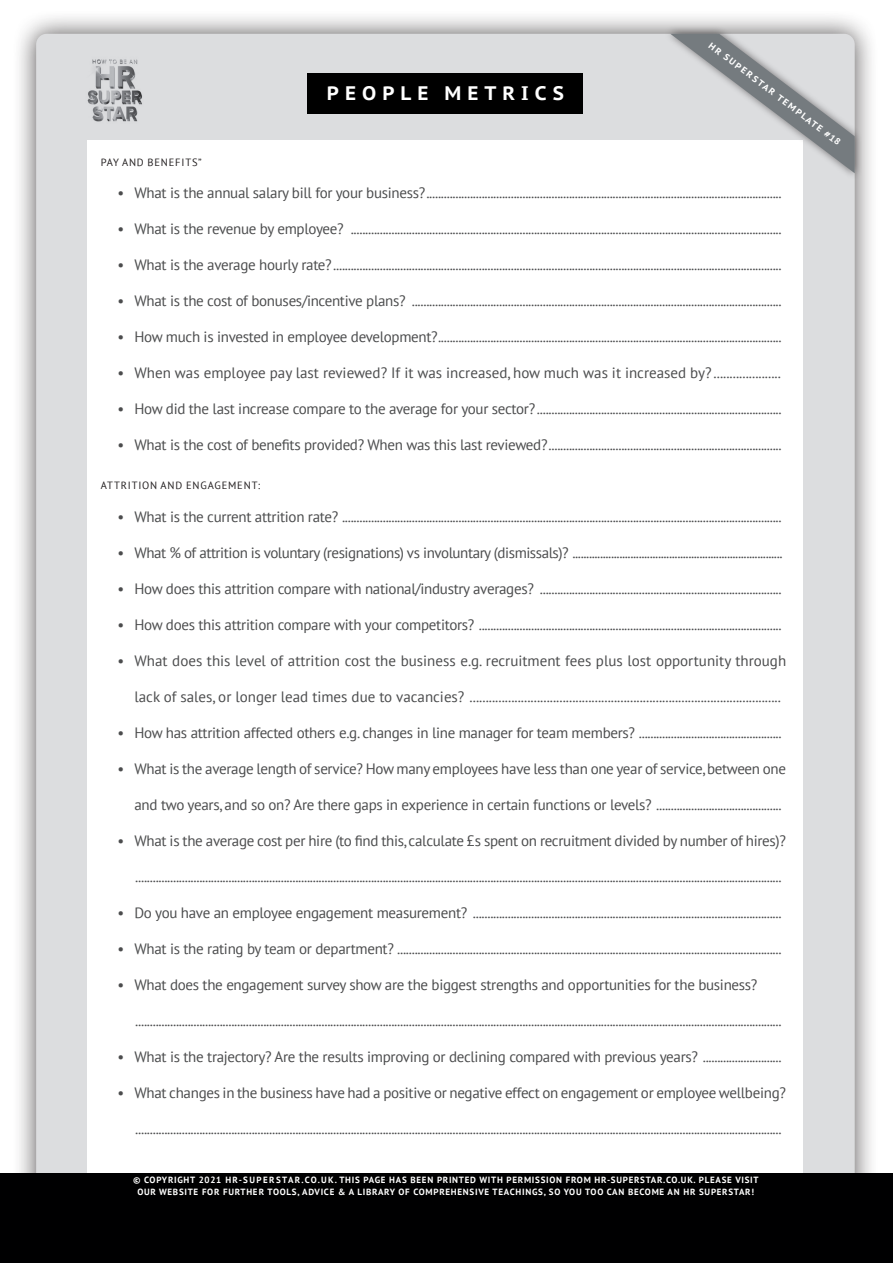
<style>
.page{position:relative;width:893px;height:1263px;background:#fff}
.page>*{position:absolute;margin:0;border:0;box-sizing:border-box;transform-origin:0 0}
.t1{font:700 19.5px "PT Sans Caption";letter-spacing:.31em;color:#fff}
.t2{font:15px "PT Sans";letter-spacing:-.02em;color:#4b4c4d}
.t3{font:15px "PT Sans";color:#4b4c4d}
.t4{font:10.5px "PT Sans";letter-spacing:.08em;color:#231f20}
.t5{font:700 9px/12px "PT Sans";letter-spacing:.08em;color:#fff;text-align:center}
.t6{font:700 9px "PT Sans Caption";color:#fff}
</style>
<div class="page">
<div style="left:12px;top:10px;width:866px;height:1218px;background:#231f20;opacity:.75"></div>
<div style="left:36px;top:34px;width:819px;height:1170px;background:#dcdddf;border-radius:11px"></div>
<div style="left:88px;top:140px;width:715px;height:1034px;background:#fff"></div>
<div style="left:307px;top:73px;width:276px;height:41px;background:#000"></div>
<div style="left:664px;top:25px;width:199px;height:155px;background:#231f20;opacity:.58"></div>
<svg style="left:670px;top:34px;width:185px;height:139px"></svg>
<div style="left:0;top:1174px;width:893px;height:89px;background:#000001"></div>
<img style="left:87px;top:59px;width:55px;height:63px">
<h1 class="t1" style="left:327px;top:80px;width:239px">PEOPLE METRICS</h1>
<p class="t6" style="left:713px;top:40px;width:165px;rotate:37deg">HR SUPERSTAR TEMPLATE #18</p>
<p class="t4" style="left:101px;top:156px;width:102px">PAY AND BENEFITS”</p>
<p class="t2" style="left:117px;top:183px;width:666px">• What is the annual salary bill for your business?..........................................................................................................................</p>
<p class="t2" style="left:117px;top:219px;width:666px">• What is the revenue by employee? ....................................................................................................................................................</p>
<p class="t2" style="left:117px;top:255px;width:666px">• What is the average hourly rate?..........................................................................................................................................................</p>
<p class="t2" style="left:117px;top:291px;width:666px">• What is the cost of bonuses/incentive plans? ...............................................................................................................................</p>
<p class="t2" style="left:117px;top:327px;width:666px">• How much is invested in employee development?......................................................................................................................</p>
<p class="t3" style="left:117px;top:363px;width:665px">• When was employee pay last reviewed? If it was increased, how much was it increased by? .....................</p>
<p class="t2" style="left:117px;top:399px;width:666px">• How did the last increase compare to the average for your sector? ....................................................................................</p>
<p class="t2" style="left:117px;top:435px;width:666px">• What is the cost of benefits provided? When was this last reviewed?................................................................................</p>
<p class="t4" style="left:101px;top:479px;width:161px">ATTRITION AND ENGAGEMENT:</p>
<p class="t2" style="left:117px;top:507px;width:666px">• What is the current attrition rate? .......................................................................................................................................................</p>
<p class="t2" style="left:117px;top:543px;width:667px">• What % of attrition is voluntary (resignations) vs involuntary (dismissals)? ............................................................................</p>
<p class="t2" style="left:117px;top:579px;width:666px">• How does this attrition compare with national/industry averages? ...................................................................................</p>
<p class="t2" style="left:117px;top:615px;width:666px">• How does this attrition compare with your competitors? ........................................................................................................</p>
<p class="t3" style="left:117px;top:651px;width:670px">• What does this level of attrition cost the business e.g. recruitment fees plus lost opportunity through</p>
<p class="t3" style="left:134px;top:687px;width:648px">lack of sales, or longer lead times due to vacancies? .................................................................................................</p>
<p class="t2" style="left:117px;top:723px;width:666px">• How has attrition affected others e.g. changes in line manager for team members? .................................................</p>
<p class="t2" style="left:117px;top:759px;width:670px">• What is the average length of service? How many employees have less than one year of service, between one</p>
<p class="t2" style="left:134px;top:795px;width:649px">and two years, and so on? Are there gaps in experience in certain functions or levels? ...........................................</p>
<p class="t2" style="left:117px;top:831px;width:670px">• What is the average cost per hire (to find this, calculate £s spent on recruitment divided by number of hires)?</p>
<p class="t2" style="left:135px;top:867px;width:648px">..............................................................................................................................................................................................................................</p>
<p class="t2" style="left:117px;top:903px;width:666px">• Do you have an employee engagement measurement? ..........................................................................................................</p>
<p class="t2" style="left:117px;top:939px;width:666px">• What is the rating by team or department? ....................................................................................................................................</p>
<p class="t2" style="left:117px;top:975px;width:642px">• What does the engagement survey show are the biggest strengths and opportunities for the business?</p>
<p class="t2" style="left:135px;top:1011px;width:648px">..............................................................................................................................................................................................................................</p>
<p class="t2" style="left:117px;top:1047px;width:666px">• What is the trajectory? Are the results improving or declining compared with previous years? ...........................</p>
<p class="t2" style="left:117px;top:1083px;width:670px">• What changes in the business have had a positive or negative effect on engagement or employee wellbeing?</p>
<p class="t2" style="left:135px;top:1119px;width:648px">..............................................................................................................................................................................................................................</p>
<p class="t5" style="left:133px;top:1174px;width:627px">© COPYRIGHT 2021 HR-SUPERSTAR.CO.UK. THIS PAGE HAS BEEN PRINTED WITH PERMISSION FROM HR-SUPERSTAR.CO.UK. PLEASE VISIT<br>OUR WEBSITE FOR FURTHER TOOLS, ADVICE &amp; A LIBRARY OF COMPREHENSIVE TEACHINGS, SO YOU TOO CAN BECOME AN HR SUPERSTAR!</p>
</div>
